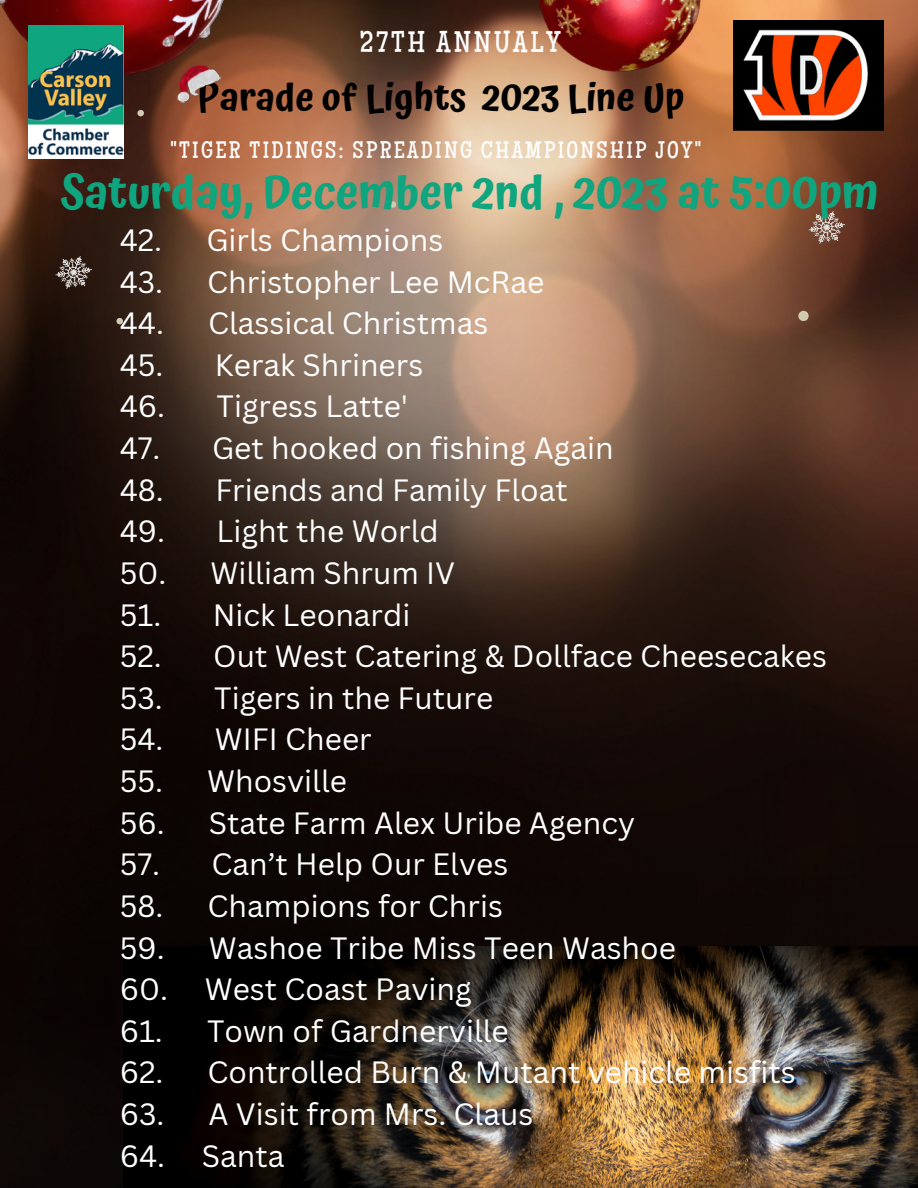
<style>
.page{position:relative;width:918px;height:1188px;background:#fff}
.page>*{position:absolute;margin:0;border:0;box-sizing:border-box;transform-origin:0 0}
.t1{font:600 45.9px "Atma";color:#0fa57f}
.t2{font:600 37.5px "Atma";color:#010000}
.t3{font:30.3px "Maiden Orange";letter-spacing:.095em;color:#fff}
.t4{font:30px "Canva Sans";color:#fff}
.t5{font:24px "Maiden Orange";letter-spacing:.1em;color:#fff}
</style>
<div class="page">
<img style="left:0;top:0;width:918px;height:1188px">
<div style="left:390px;top:201px;width:6px;height:7px;background:#d1cbb1;border-radius:50%"></div>
<div style="left:116px;top:318px;width:7px;height:6px;background:#d1cbb1;border-radius:50%"></div>
<div style="left:137px;top:110px;width:7px;height:6px;background:#d1cbb1;border-radius:50%"></div>
<img style="left:123px;top:947px;width:795px;height:241px">
<img style="left:0;top:0;width:917px;height:74px">
<div style="left:798px;top:311px;width:11px;height:10px;background:#d1cbb1;border-radius:50%"></div>
<img style="left:733px;top:20px;width:151px;height:111px">
<img style="left:29px;top:25px;width:94px;height:133px">
<img style="left:177px;top:64px;width:44px;height:41px">
<img style="left:809px;top:211px;width:36px;height:33px">
<img style="left:56px;top:256px;width:36px;height:33px">
<p class="t3" style="left:360px;top:31px;width:202px">27TH ANNUALY</p>
<p class="t2" style="left:197px;top:75px;width:488px">Parade of Lights 2023 Line Up</p>
<p class="t5" style="left:170px;top:141px;width:532px">"TIGER TIDINGS: SPREADING CHAMPIONSHIP JOY"</p>
<p class="t1" style="left:61px;top:165px;width:820px">Saturday, December 2nd , 2023 at 5:00pm</p>
<p class="t4" style="left:120px;top:219px;width:325px">42. Girls Champions</p>
<p class="t4" style="left:120px;top:261px;width:426px">43. Christopher Lee McRae</p>
<p class="t4" style="left:120px;top:302px;width:370px">44. Classical Christmas</p>
<p class="t4" style="left:120px;top:344px;width:305px">45. Kerak Shriners</p>
<p class="t4" style="left:120px;top:385px;width:290px">46. Tigress Latte'</p>
<p class="t4" style="left:120px;top:427px;width:495px">47. Get hooked on fishing Again</p>
<p class="t4" style="left:120px;top:469px;width:450px">48. Friends and Family Float</p>
<p class="t4" style="left:120px;top:510px;width:321px">49. Light the World</p>
<p class="t4" style="left:120px;top:552px;width:337px">50. William Shrum IV</p>
<p class="t4" style="left:120px;top:594px;width:292px">51. Nick Leonardi</p>
<p class="t4" style="left:120px;top:635px;width:709px">52. Out West Catering &amp; Dollface Cheesecakes</p>
<p class="t4" style="left:120px;top:677px;width:375px">53. Tigers in the Future</p>
<p class="t4" style="left:120px;top:718px;width:254px">54. WIFI Cheer</p>
<p class="t4" style="left:120px;top:760px;width:229px">55. Whosville</p>
<p class="t4" style="left:120px;top:802px;width:517px">56. State Farm Alex Uribe Agency</p>
<p class="t4" style="left:120px;top:843px;width:390px">57. Can’t Help Our Elves</p>
<p class="t4" style="left:120px;top:885px;width:385px">58. Champions for Chris</p>
<p class="t4" style="left:120px;top:927px;width:558px">59. Washoe Tribe Miss Teen Washoe</p>
<p class="t4" style="left:120px;top:968px;width:354px">60. West Coast Paving</p>
<p class="t4" style="left:120px;top:1010px;width:391px">61. Town of Gardnerville</p>
<p class="t4" style="left:120px;top:1051px;width:678px">62. Controlled Burn &amp; Mutant vehicle misfits</p>
<p class="t4" style="left:120px;top:1093px;width:415px">63. A Visit from Mrs. Claus</p>
<p class="t4" style="left:120px;top:1135px;width:166px">64. Santa</p>
</div>
